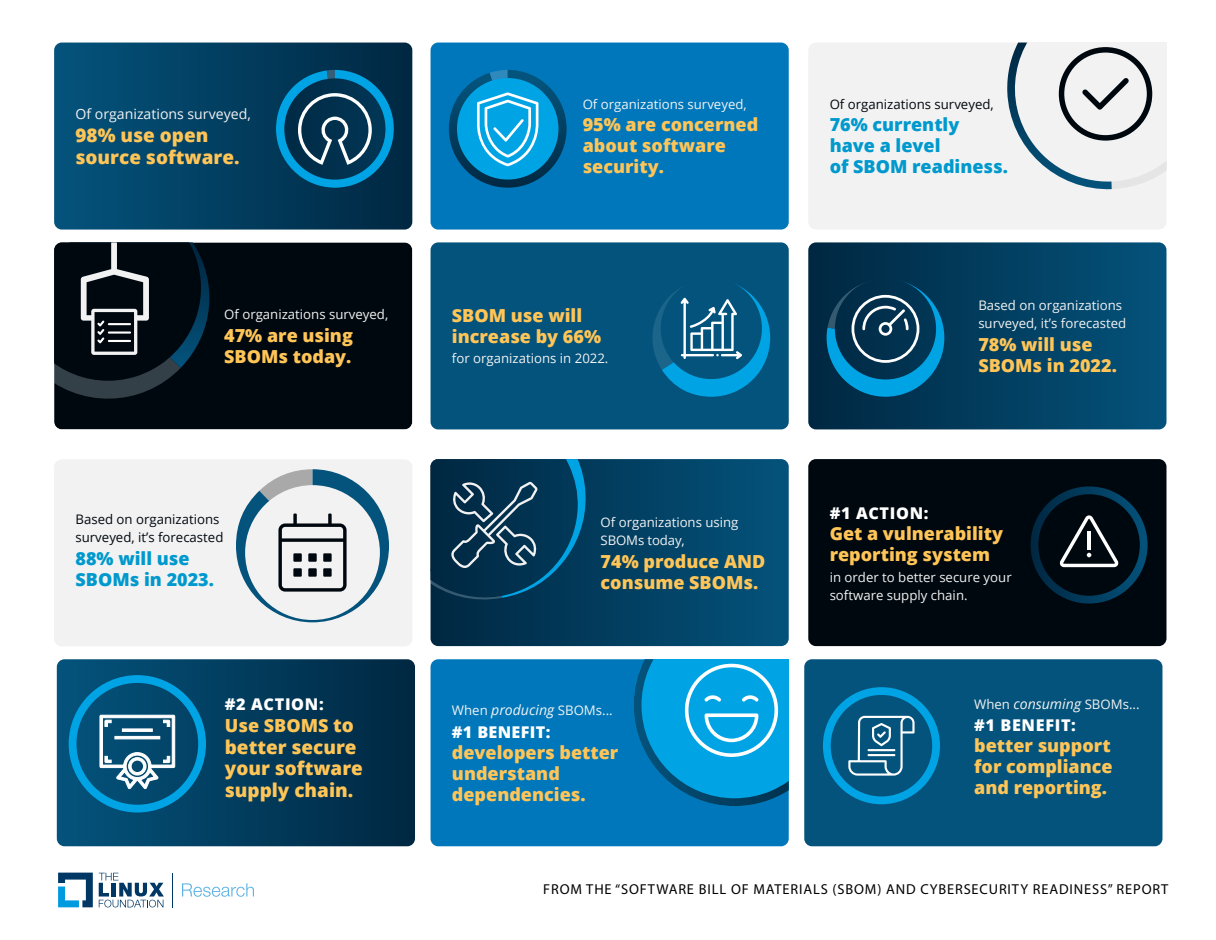
<style>
.page{position:relative;width:1216px;height:940px;background:#fff}
.page>*{position:absolute;margin:0;border:0;box-sizing:border-box;transform-origin:0 0}
.t1{font:800 18.9px/21.9px "Open Sans";color:#ffc557}
.t2{font:800 18px/21px "Open Sans";color:#ffc557}
.t3{font:800 18px/21px "Open Sans";color:#0099cd}
.t4{font:800 16.2px "Open Sans";letter-spacing:.04em;color:#fff}
.t5{font:800 16.2px "Open Sans";letter-spacing:.02em;color:#fff}
.t6{font:14.4px "Myriad Pro";letter-spacing:.06em;color:#000}
.t7{font:14.1px "Open Sans";color:#f2f2f2}
.t8{font:13.2px/18px "Open Sans";color:#f2f2f2}
.t9{font:13.2px/18px "Open Sans";color:#00080f}
.s1{font-size:18.9px}
.s2{font-style:italic;font-size:14.1px}
</style>
<div class="page">
<div style="left:804px;top:659px;width:358px;height:187px;background:#04537c;border-radius:8px"></div>
<svg style="left:57px;top:659px;width:358px;height:187px;background:#023958"></svg>
<div style="left:431px;top:659px;width:358px;height:187px;background:#07b;border-radius:8px"></div>
<svg style="left:634px;top:659px;width:155px;height:147px;background:#119cd6"></svg>
<svg style="left:823px;top:687px;width:117px;height:117px"></svg>
<hr style="left:868px;top:749px;width:27px;height:2px;background:#fff">
<hr style="left:868px;top:754px;width:27px;height:2px;background:#fff">
<svg style="left:69px;top:675px;width:137px;height:137px;background:#1b6a90"></svg>
<div style="left:54px;top:242px;width:358px;height:187px;background:#00080f"></div>
<svg style="left:54px;top:242px;width:165px;height:156px;background:#162129"></svg>
<svg style="left:808px;top:242px;width:358px;height:187px;background:#034063"></svg>
<div style="left:431px;top:242px;width:358px;height:187px;background:#04537c;border-radius:8px"></div>
<svg style="left:827px;top:279px;width:117px;height:118px;background:#115375"></svg>
<svg style="left:652px;top:283px;width:118px;height:114px"></svg>
<div style="left:431px;top:43px;width:358px;height:186px;background:#07b;border-radius:8px"></div>
<div style="left:808px;top:43px;width:358px;height:186px;background:#f2f2f2;border-radius:8px"></div>
<svg style="left:54px;top:43px;width:358px;height:186px;background:#024063"></svg>
<svg style="left:449px;top:70px;width:118px;height:118px"></svg>
<svg style="left:276px;top:70px;width:118px;height:118px;background:#135679"></svg>
<svg style="left:1007px;top:43px;width:159px;height:147px"></svg>
<svg style="left:431px;top:459px;width:358px;height:187px;background:#024266"></svg>
<div style="left:54px;top:459px;width:358px;height:187px;background:#f2f2f2;border-radius:8px"></div>
<div style="left:808px;top:459px;width:358px;height:187px;background:#00080f;border-radius:8px"></div>
<svg style="left:1031px;top:486px;width:117px;height:117px"></svg>
<svg style="left:236px;top:469px;width:153px;height:153px"></svg>
<svg style="left:431px;top:459px;width:168px;height:141px;background:#0e405e"></svg>
<svg style="left:99px;top:872px;width:65px;height:35px"></svg>
<svg style="left:58px;top:872px;width:35px;height:35px"></svg>
<hr style="left:173px;top:872px;width:1px;height:35px;background:#003764">
<svg style="left:182px;top:883px;width:72px;height:13px"></svg>
<p class="t7" style="left:76px;top:104px;width:177px">Of organizations surveyed,</p>
<p class="t1" style="left:76px;top:123px;width:166px">98% use open source software.</p>
<p class="t8" style="left:224px;top:305px;width:166px">Of organizations surveyed,</p>
<p class="t2" style="left:224px;top:324px;width:130px">47% are using<br>SBOMs today.</p>
<p class="t9" style="left:76px;top:510px;width:149px">Based on organizations surveyed, it’s forecasted</p>
<p class="t3" style="left:76px;top:547px;width:140px">88% will use<br>SBOMs in 2023.</p>
<p class="t4" style="left:225px;top:691px;width:100px">#2 ACTION:</p>
<p class="t2" style="left:225px;top:713px;width:131px">Use SBOMS <span class="s1">to</span></p>
<p class="t1" style="left:225px;top:734px;width:140px">better secure your software supply chain.</p>
<p class="t8" style="left:583px;top:94px;width:166px">Of organizations surveyed,</p>
<p class="t2" style="left:583px;top:113px;width:177px">95% are concerned about software security.</p>
<p class="t2" style="left:452px;top:304px;width:151px">SBOM use will increase by 66%</p>
<p class="t8" style="left:452px;top:349px;width:158px">for organizations in 2022.</p>
<p class="t8" style="left:601px;top:512px;width:139px">Of organizations using<br>SBOMs today,</p>
<p class="t2" style="left:601px;top:549px;width:166px">74% produce AND consume SBOMs.</p>
<p class="t8" style="left:452px;top:701px;width:162px">When <span class="s2">producing</span> SBOMs...</p>
<p class="t5" style="left:452px;top:720px;width:100px">#1 BENEFIT:</p>
<p class="t2" style="left:452px;top:741px;width:168px">developers better understand dependencies.</p>
<p class="t9" style="left:830px;top:94px;width:166px">Of organizations surveyed,</p>
<p class="t3" style="left:830px;top:113px;width:180px">76% currently have a level<br>of SBOM readiness.</p>
<p class="t8" style="left:978px;top:296px;width:149px">Based on organizations surveyed, it’s forecasted</p>
<p class="t2" style="left:978px;top:333px;width:140px">78% will use<br>SBOMs in 2022.</p>
<p class="t4" style="left:830px;top:500px;width:100px">#1 ACTION:</p>
<p class="t2" style="left:830px;top:521px;width:175px">Get a vulnerability reporting system</p>
<p class="t8" style="left:830px;top:568px;width:184px">in order to better secure your software supply chain.</p>
<p class="t8" style="left:974px;top:694px;width:167px">When <span class="s2">consuming</span> SBOMs...</p>
<p class="t4" style="left:974px;top:713px;width:103px">#1 BENEFIT:</p>
<p class="t2" style="left:974px;top:734px;width:140px;text-align:justify">better support for compliance and reporting.</p>
<p class="t6" style="left:543px;top:879px;width:627px">FROM THE “SOFTWARE BILL OF MATERIALS (SBOM) AND CYBERSECURITY READINESS” REPORT</p>
</div>
